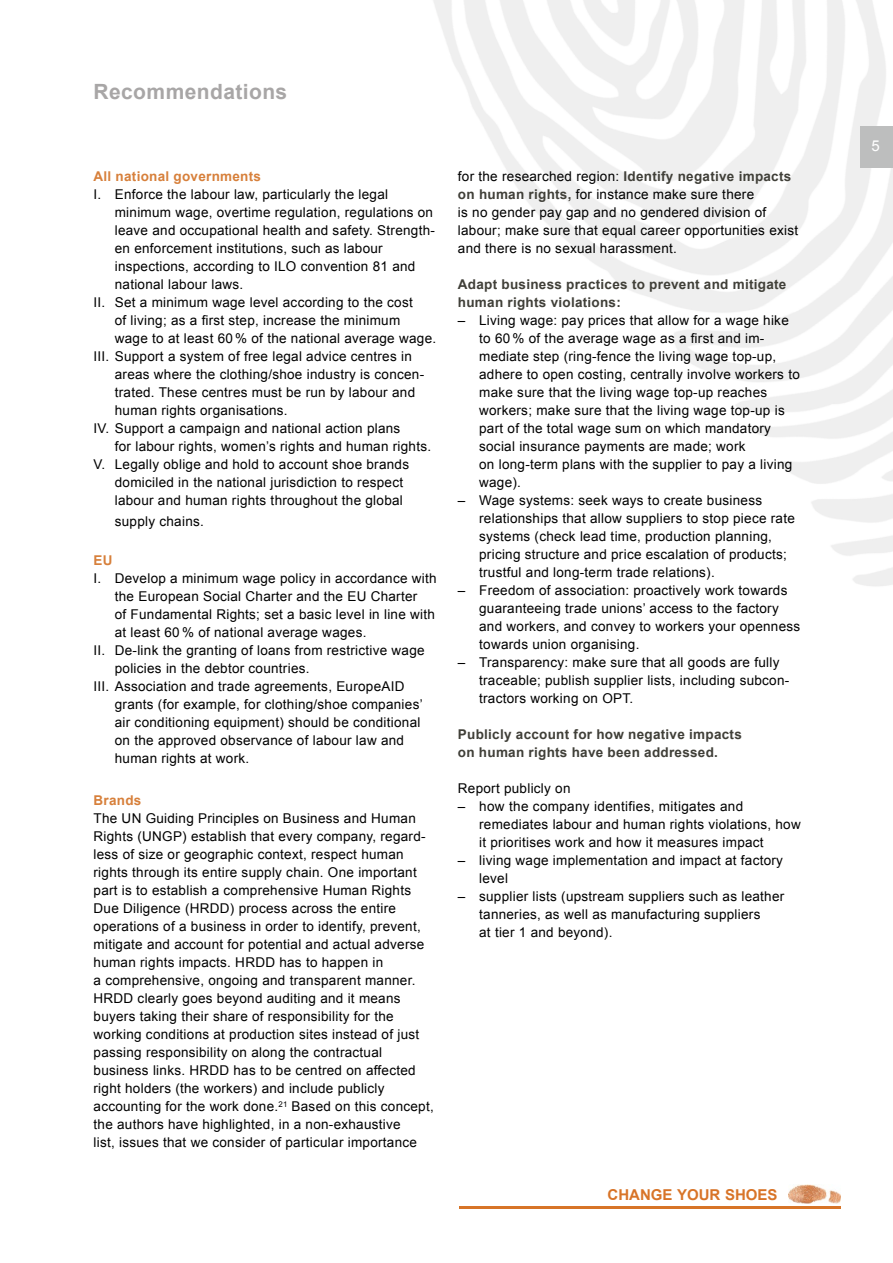
<style>
.page{position:relative;width:893px;height:1263px;background:#fff}
.page>*{position:absolute;margin:0;border:0;box-sizing:border-box;transform-origin:0 0}
.t1{font:700 21px "Arial";letter-spacing:.02em;color:#a8a6a6}
.t2{font:700 15px "Arial";color:#d87428}
.t3{font:15px "Arial";color:#fff}
.t4{font:13.5px/18px "Arial";letter-spacing:.02em;color:#000}
.t5{font:700 13.5px/18px "Arial";letter-spacing:.02em;color:#403f38}
.t6{font:700 13.5px "Arial";letter-spacing:.02em;color:#d7803b}
.s1{font-weight:700;color:#403f38}
</style>
<div class="page">
<img style="left:460px;top:1206px;width:380px;height:3px">
<img style="left:789px;top:1185px;width:51px;height:18px">
<h1 class="t1" style="left:94px;top:84px;width:195px">Recommendations</h1>
<p class="t6" style="left:94px;top:171px;width:169px">All national governments</p>
<p class="t4" style="left:94px;top:186px;width:296px">I. Enforce the labour law, particularly the legal</p>
<p class="t4" style="left:115px;top:204px;width:320px">minimum wage, overtime regulation, regulations on</p>
<p class="t4" style="left:115px;top:222px;width:322px">leave and occupational health and safety. Strength-</p>
<p class="t4" style="left:115px;top:240px;width:269px">en enforcement institutions, such as labour</p>
<p class="t4" style="left:115px;top:258px;width:302px">inspections, according to ILO convention 81 and</p>
<p class="t4" style="left:115px;top:276px;width:130px">national labour laws.</p>
<p class="t4" style="left:94px;top:294px;width:321px">II. Set a minimum wage level according to the cost</p>
<p class="t4" style="left:115px;top:311px;width:287px">of living; as a first step, increase the minimum</p>
<p class="t4" style="left:115px;top:329px;width:323px">wage to at least 60 % of the national average wage.</p>
<p class="t4" style="left:94px;top:348px;width:320px">III. Support a system of free legal advice centres in</p>
<p class="t4" style="left:115px;top:366px;width:311px">areas where the clothing/shoe industry is concen-</p>
<p class="t4" style="left:115px;top:384px;width:302px">trated. These centres must be run by labour and</p>
<p class="t4" style="left:115px;top:402px;width:174px">human rights organisations.</p>
<p class="t4" style="left:94px;top:420px;width:308px">IV. Support a campaign and national action plans</p>
<p class="t4" style="left:115px;top:438px;width:318px">for labour rights, women’s rights and human rights.</p>
<p class="t4" style="left:94px;top:456px;width:317px">V. Legally oblige and hold to account shoe brands</p>
<p class="t4" style="left:115px;top:474px;width:290px">domiciled in the national jurisdiction to respect</p>
<p class="t4" style="left:115px;top:492px;width:290px">labour and human rights throughout the global</p>
<p class="t4" style="left:115px;top:514px;width:91px">supply chains.</p>
<p class="t6" style="left:94px;top:555px;width:21px">EU</p>
<p class="t4" style="left:94px;top:571px;width:345px">I. Develop a minimum wage policy in accordance with</p>
<p class="t4" style="left:115px;top:589px;width:304px">the European Social Charter and the EU Charter</p>
<p class="t4" style="left:115px;top:607px;width:322px">of Fundamental Rights; set a basic level in line with</p>
<p class="t4" style="left:115px;top:624px;width:253px">at least 60 % of national average wages.</p>
<p class="t4" style="left:94px;top:643px;width:333px">II. De-link the granting of loans from restrictive wage</p>
<p class="t4" style="left:115px;top:661px;width:196px">policies in the debtor countries.</p>
<p class="t4" style="left:94px;top:679px;width:312px">III. Association and trade agreements, EuropeAID</p>
<p class="t4" style="left:115px;top:697px;width:309px">grants (for example, for clothing/shoe companies’</p>
<p class="t4" style="left:115px;top:714px;width:307px">air conditioning equipment) should be conditional</p>
<p class="t4" style="left:115px;top:733px;width:291px">on the approved observance of labour law and</p>
<p class="t4" style="left:115px;top:751px;width:136px">human rights at work.</p>
<p class="t6" style="left:94px;top:795px;width:49px">Brands</p>
<p class="t4" style="left:94px;top:811px;width:342px">The UN Guiding Principles on Business and Human Rights (UNGP) establish that every company, regard&shy;less of size or geographic context, respect human rights through its entire supply chain. One important part is to establish a comprehensive Human Rights Due Diligence (HRDD) process across the entire operations of a business in order to identify, prevent, mitigate and account for potential and actual adverse human rights impacts. HRDD has to happen in<br>a comprehensive, ongoing and transparent manner.<br>HRDD clearly goes beyond auditing and it means buyers taking their share of responsibility for the working conditions at production sites instead of just passing responsibility on along the contractual business links. HRDD has to be centred on affected right holders (the workers) and include publicly accounting for the work done.<sup>21</sup> Based on this concept, the authors have highlighted, in a non-exhaustive<br>list, issues that we consider of particular importance</p>
<p class="t4" style="left:458px;top:168px;width:342px">for the researched region: <span class="s1">Identify negative impacts on human rights,</span> for instance make sure there<br>is no gender pay gap and no gendered division of labour; make sure that equal career opportunities exist and there is no sexual harassment.</p>
<p class="t5" style="left:458px;top:276px;width:330px">Adapt business practices to prevent and mitigate human rights violations:</p>
<p class="t4" style="left:479px;top:312px;width:322px;text-indent:-21px">– Living wage: pay prices that allow for a wage hike to 60 % of the average wage as a first and im&shy;mediate step (ring-fence the living wage top-up, adhere to open costing, centrally involve workers to make sure that the living wage top-up reaches workers; make sure that the living wage top-up is part of the total wage sum on which mandatory social insurance payments are made; work<br>on long-term plans with the supplier to pay a living wage).</p>
<p class="t4" style="left:479px;top:492px;width:317px;text-indent:-21px">– Wage systems: seek ways to create business relationships that allow suppliers to stop piece rate systems (check lead time, production planning, pricing structure and price escalation of products; trustful and long-term trade relations).</p>
<p class="t4" style="left:479px;top:582px;width:323px;text-indent:-21px">– Freedom of association: proactively work towards guaranteeing trade unions’ access to the factory and workers, and convey to workers your openness towards union organising.</p>
<p class="t4" style="left:479px;top:654px;width:312px;text-indent:-21px">– Transparency: make sure that all goods are fully traceable; publish supplier lists, including subcon&shy;tractors working on OPT.</p>
<p class="t5" style="left:458px;top:726px;width:285px">Publicly account for how negative impacts on human rights have been addressed.</p>
<p class="t4" style="left:458px;top:780px;width:114px">Report publicly on</p>
<p class="t4" style="left:479px;top:798px;width:323px;text-indent:-21px">– how the company identifies, mitigates and remediates labour and human rights violations, how it prioritises work and how it measures impact</p>
<p class="t4" style="left:479px;top:852px;width:305px;text-indent:-21px">– living wage implementation and impact at factory level</p>
<p class="t4" style="left:479px;top:888px;width:307px;text-indent:-21px">– supplier lists (upstream suppliers such as leather tanneries, as well as manufacturing suppliers<br>at tier 1 and beyond).</p>
<p class="t2" style="left:608px;top:1185px;width:171px">CHANGE YOUR SHOES</p>
<p class="t3" style="left:871px;top:140px;width:10px">5</p>
</div>
